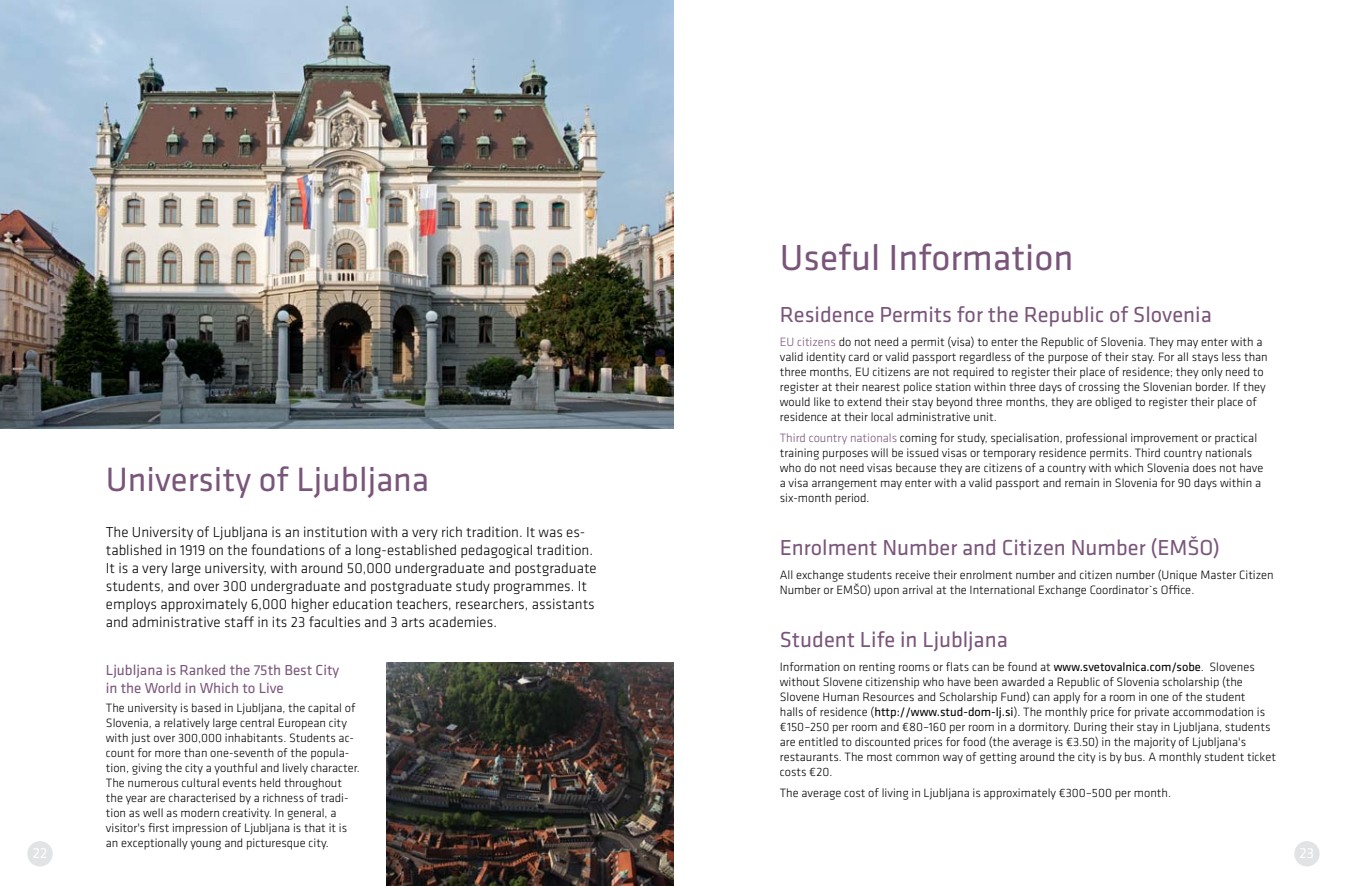
<style>
.page{position:relative;width:1347px;height:886px;background:#fff}
.page>*{position:absolute;margin:0;border:0;box-sizing:border-box;transform-origin:0 0}
.t1{font:37.5px "Klavika";color:#7a557a}
.t2{font:35px "Klavika";color:#7a557a}
.t3{font:22.5px "Klavika";color:#7a557a}
.t4{font:300 15px/18px "Klavika";color:#000}
.t5{font:15px/18px "Klavika";color:#7a557a}
.t6{font:15px "Klavika";color:#fff}
.t7{font:300 12.5px/15px "Klavika";color:#000}
.s1{color:#7a557a}
.s2{font-weight:400}
</style>
<div class="page">
<div style="left:1294px;top:841px;width:25px;height:25px;background:#e2e3e4;border-radius:50%"></div>
<div style="left:27px;top:841px;width:26px;height:25px;background:#e2e3e4;border-radius:50%"></div>
<img style="left:0;top:0;width:673px;height:429px">
<img style="left:386px;top:662px;width:287px;height:224px">
<h1 class="t1" style="left:780px;top:237px;width:295px">Useful Information</h1>
<h3 class="t3" style="left:780px;top:302px;width:433px">Residence Permits for the Republic of Slovenia</h3>
<p class="t7" style="left:780px;top:334px;width:489px"><span class="s1">EU citizens</span> do not need a permit (visa) to enter the Republic of Slovenia. They may enter with a valid identity card or valid passport regardless of the purpose of their stay. For all stays less than three months, EU citizens are not required to register their place of residence; they only need to register at their nearest police station within three days of crossing the Slovenian border. If they would like to extend their stay beyond three months, they are obliged to register their place of residence at their local administrative unit.</p>
<p class="t7" style="left:780px;top:430px;width:485px"><span class="s1">Third country nationals</span> coming for study, specialisation, professional improvement or practical training purposes will be issued visas or temporary residence permits. Third country nationals who do not need visas because they are citizens of a country with which Slovenia does not have a visa arrangement may enter with a valid passport and remain in Slovenia for 90 days within a six-month period.</p>
<h3 class="t3" style="left:780px;top:536px;width:442px">Enrolment Number and Citizen Number (EMŠO)</h3>
<p class="t7" style="left:780px;top:568px;width:495px">All exchange students receive their enrolment number and citizen number (Unique Master Citizen<br>Number or EMŠO) upon arrival at the International Exchange Coordinator`s Office.</p>
<h2 class="t2" style="left:106px;top:460px;width:325px">University of Ljubljana</h2>
<p class="t4" style="left:106px;top:523px;width:492px">The University of Ljubljana is an institution with a very rich tradition. It was es&shy;tablished in 1919 on the foundations of a long-established pedagogical tradition.<br>It is a very large university, with around 50,000 undergraduate and postgraduate students, and over 300 undergraduate and postgraduate study programmes. It employs approximately 6,000 higher education teachers, researchers, assistants and administrative staff in its 23 faculties and 3 arts academies.</p>
<p class="t5" style="left:106px;top:662px;width:235px">Ljubljana is Ranked the 75th Best City in the World in Which to Live</p>
<p class="t7" style="left:106px;top:700px;width:255px">The university is based in Ljubljana, the capital of Slovenia, a relatively large central European city with just over 300,000 inhabitants. Students ac&shy;count for more than one-seventh of the popula&shy;tion, giving the city a youthful and lively character.<br>The numerous cultural events held throughout the year are characterised by a richness of tradi&shy;tion as well as modern creativity. In general, a visitor's first impression of Ljubljana is that it is an exceptionally young and picturesque city.</p>
<h3 class="t3" style="left:780px;top:628px;width:229px">Student Life in Ljubljana</h3>
<p class="t7" style="left:780px;top:660px;width:497px">Information on renting rooms or flats can be found at <span class="s2">www.svetovalnica.com/sobe</span>. Slovenes without Slovene citizenship who have been awarded a Republic of Slovenia scholarship (the Slovene Human Resources and Scholarship Fund) can apply for a room in one of the student<br>halls of residence (<span class="s2">http://www.stud-dom-lj.si</span>). The monthly price for private accommodation is €150–250 per room and €80–160 per room in a dormitory. During their stay in Ljubljana, students are entitled to discounted prices for food (the average is €3.50) in the majority of Ljubljana's restaurants. The most common way of getting around the city is by bus. A monthly student ticket costs €20.</p>
<p class="t7" style="left:780px;top:786px;width:393px">The average cost of living in Ljubljana is approximately €300–500 per month.</p>
<p class="t6" style="left:33px;top:845px;width:16px">22</p>
<p class="t6" style="left:1299px;top:845px;width:16px">23</p>
</div>
